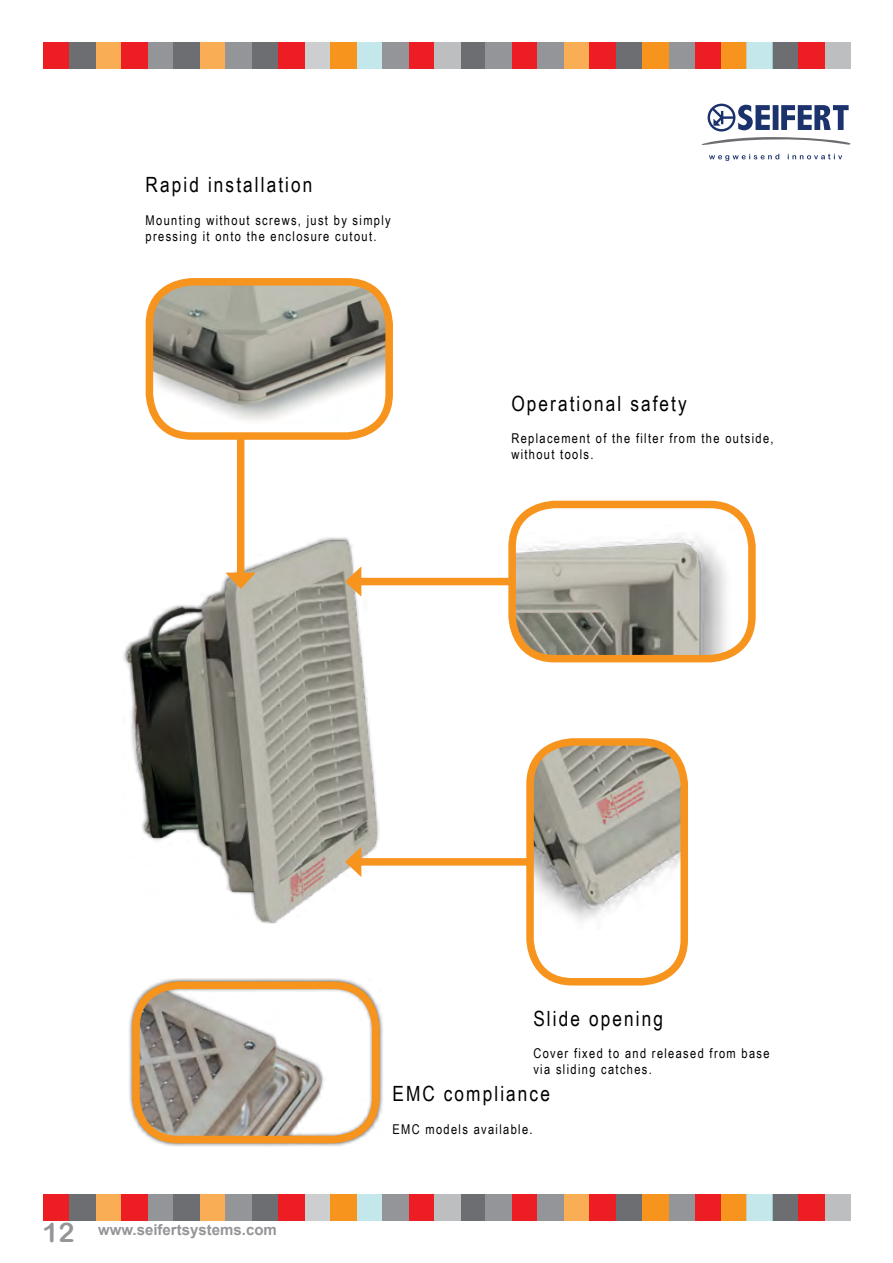
<style>
.page{position:relative;width:893px;height:1263px;background:#fff}
.page>*{position:absolute;margin:0;border:0;box-sizing:border-box;transform-origin:0 0}
.t1{font:21px "Arial Narrow";letter-spacing:.1em;color:#000}
.t2{font:700 15px "Arial";color:#939598}
.t3{font:13.5px/16.2px "Arial Narrow";letter-spacing:.1em;color:#000}
.s1{font-family:"Arial Rounded MT Bold";font-weight:400;font-size:27px}
</style>
<div class="page">
<div style="left:43px;top:43px;width:26px;height:26px;background:#ed1d24"></div>
<div style="left:459px;top:43px;width:27px;height:26px;background:#6d6e71"></div>
<div style="left:252px;top:43px;width:26px;height:26px;background:#6d6e71"></div>
<div style="left:148px;top:43px;width:26px;height:26px;background:#939598"></div>
<div style="left:564px;top:43px;width:26px;height:26px;background:#f9ae56"></div>
<div style="left:356px;top:43px;width:26px;height:26px;background:#c3e7ea"></div>
<div style="left:772px;top:43px;width:26px;height:26px;background:#6d6e71"></div>
<div style="left:95px;top:43px;width:27px;height:26px;background:#f9ae56"></div>
<div style="left:512px;top:43px;width:26px;height:26px;background:#ed1d24"></div>
<div style="left:304px;top:43px;width:26px;height:26px;background:#cccecf"></div>
<div style="left:720px;top:43px;width:26px;height:26px;background:#f7941e"></div>
<div style="left:200px;top:43px;width:26px;height:26px;background:#f9ae56"></div>
<div style="left:616px;top:43px;width:26px;height:26px;background:#6d6e71"></div>
<div style="left:408px;top:43px;width:26px;height:26px;background:#ed1d24"></div>
<div style="left:824px;top:43px;width:27px;height:26px;background:#bcbec0"></div>
<div style="left:694px;top:43px;width:26px;height:26px;background:#ed1d24"></div>
<div style="left:69px;top:43px;width:26px;height:26px;background:#6d6e71"></div>
<div style="left:486px;top:43px;width:26px;height:26px;background:#939598"></div>
<div style="left:278px;top:43px;width:26px;height:26px;background:#ed1d24"></div>
<div style="left:174px;top:43px;width:26px;height:26px;background:#6d6e71"></div>
<div style="left:590px;top:43px;width:26px;height:26px;background:#ed1d24"></div>
<div style="left:382px;top:43px;width:26px;height:26px;background:#939598"></div>
<div style="left:669px;top:43px;width:26px;height:26px;background:#939598"></div>
<div style="left:798px;top:43px;width:26px;height:26px;background:#ed1d24"></div>
<div style="left:122px;top:43px;width:26px;height:26px;background:#ed1d24"></div>
<div style="left:538px;top:43px;width:26px;height:26px;background:#939598"></div>
<div style="left:330px;top:43px;width:26px;height:26px;background:#f7941e"></div>
<div style="left:746px;top:43px;width:26px;height:26px;background:#c3e7ea"></div>
<div style="left:226px;top:43px;width:26px;height:26px;background:#939598"></div>
<div style="left:642px;top:43px;width:26px;height:26px;background:#f7941e"></div>
<div style="left:434px;top:43px;width:26px;height:26px;background:#bcbec0"></div>
<div style="left:43px;top:1194px;width:26px;height:26px;background:#ed1d24"></div>
<div style="left:459px;top:1194px;width:27px;height:26px;background:#6d6e71"></div>
<div style="left:252px;top:1194px;width:26px;height:26px;background:#6d6e71"></div>
<div style="left:148px;top:1194px;width:26px;height:26px;background:#939598"></div>
<div style="left:564px;top:1194px;width:26px;height:26px;background:#f9ae56"></div>
<div style="left:356px;top:1194px;width:26px;height:26px;background:#c3e7ea"></div>
<div style="left:772px;top:1194px;width:26px;height:26px;background:#6d6e71"></div>
<div style="left:95px;top:1194px;width:27px;height:26px;background:#f9ae56"></div>
<div style="left:512px;top:1194px;width:26px;height:26px;background:#ed1d24"></div>
<div style="left:304px;top:1194px;width:26px;height:26px;background:#cccecf"></div>
<div style="left:720px;top:1194px;width:26px;height:26px;background:#f7941e"></div>
<div style="left:200px;top:1194px;width:26px;height:26px;background:#f9ae56"></div>
<div style="left:616px;top:1194px;width:26px;height:26px;background:#6d6e71"></div>
<div style="left:408px;top:1194px;width:26px;height:26px;background:#ed1d24"></div>
<div style="left:824px;top:1194px;width:27px;height:26px;background:#bcbec0"></div>
<div style="left:694px;top:1194px;width:26px;height:26px;background:#ed1d24"></div>
<div style="left:69px;top:1194px;width:26px;height:26px;background:#6d6e71"></div>
<div style="left:486px;top:1194px;width:26px;height:26px;background:#939598"></div>
<div style="left:278px;top:1194px;width:26px;height:26px;background:#ed1d24"></div>
<div style="left:174px;top:1194px;width:26px;height:26px;background:#6d6e71"></div>
<div style="left:590px;top:1194px;width:26px;height:26px;background:#ed1d24"></div>
<div style="left:382px;top:1194px;width:26px;height:26px;background:#939598"></div>
<div style="left:669px;top:1194px;width:26px;height:26px;background:#939598"></div>
<div style="left:798px;top:1194px;width:26px;height:26px;background:#ed1d24"></div>
<div style="left:122px;top:1194px;width:26px;height:26px;background:#ed1d24"></div>
<div style="left:538px;top:1194px;width:26px;height:26px;background:#939598"></div>
<div style="left:330px;top:1194px;width:26px;height:26px;background:#f7941e"></div>
<div style="left:746px;top:1194px;width:26px;height:26px;background:#c3e7ea"></div>
<div style="left:226px;top:1194px;width:26px;height:26px;background:#939598"></div>
<div style="left:642px;top:1194px;width:26px;height:26px;background:#f7941e"></div>
<div style="left:434px;top:1194px;width:26px;height:26px;background:#bcbec0"></div>
<svg style="left:709px;top:154px;width:133px;height:7px"></svg>
<svg style="left:701px;top:137px;width:149px;height:8px"></svg>
<div style="left:708px;top:104px;width:27px;height:28px;border:2px solid #1b326c;border-radius:50%"></div>
<svg style="left:709px;top:105px;width:140px;height:25px"></svg>
<img style="left:123px;top:530px;width:298px;height:394px">
<img style="left:155px;top:287px;width:229px;height:137px">
<div style="left:146px;top:278px;width:247px;height:162px;border:8px solid #f7941e;border-radius:43px"></div>
<img style="left:517px;top:525px;width:230px;height:134px">
<div style="left:508px;top:501px;width:248px;height:161px;border:8px solid #f7941e;border-radius:43px"></div>
<div style="left:128px;top:978px;width:255px;height:169px;background:#000;opacity:.64"></div>
<img style="left:136px;top:987px;width:191px;height:152px">
<div style="left:132px;top:981px;width:247px;height:162px;border:8px solid #f7941e;border-radius:43px"></div>
<img style="left:535px;top:747px;width:144px;height:174px">
<div style="left:526px;top:738px;width:162px;height:247px;border:8px solid #f7941e;border-radius:43px"></div>
<div style="left:237px;top:436px;width:7px;height:143px;background:#f7941e"></div>
<svg style="left:226px;top:573px;width:30px;height:16px"></svg>
<div style="left:355px;top:578px;width:156px;height:7px;background:#f7941e"></div>
<svg style="left:345px;top:566px;width:16px;height:31px"></svg>
<div style="left:355px;top:858px;width:178px;height:8px;background:#f7941e"></div>
<svg style="left:345px;top:847px;width:16px;height:30px"></svg>
<h1 class="t1" style="left:146px;top:169px;width:168px">Rapid installation</h1>
<p class="t3" style="left:146px;top:211px;width:247px">Mounting without screws, just by simply pressing it onto the enclosure cutout.</p>
<h1 class="t1" style="left:511px;top:388px;width:177px">Operational safety</h1>
<p class="t3" style="left:511px;top:430px;width:264px">Replacement of the filter from the outside, without tools.</p>
<p class="t2" style="left:43px;top:1219px;width:236px"><span class="s1">12</span> www.seifertsystems.com</p>
<h1 class="t1" style="left:533px;top:1003px;width:131px">Slide opening</h1>
<p class="t3" style="left:533px;top:1045px;width:238px">Cover fixed to and released from base via sliding catches.</p>
<h1 class="t1" style="left:392px;top:1078px;width:159px">EMC compliance</h1>
<p class="t3" style="left:392px;top:1120px;width:142px">EMC models available.</p>
</div>
